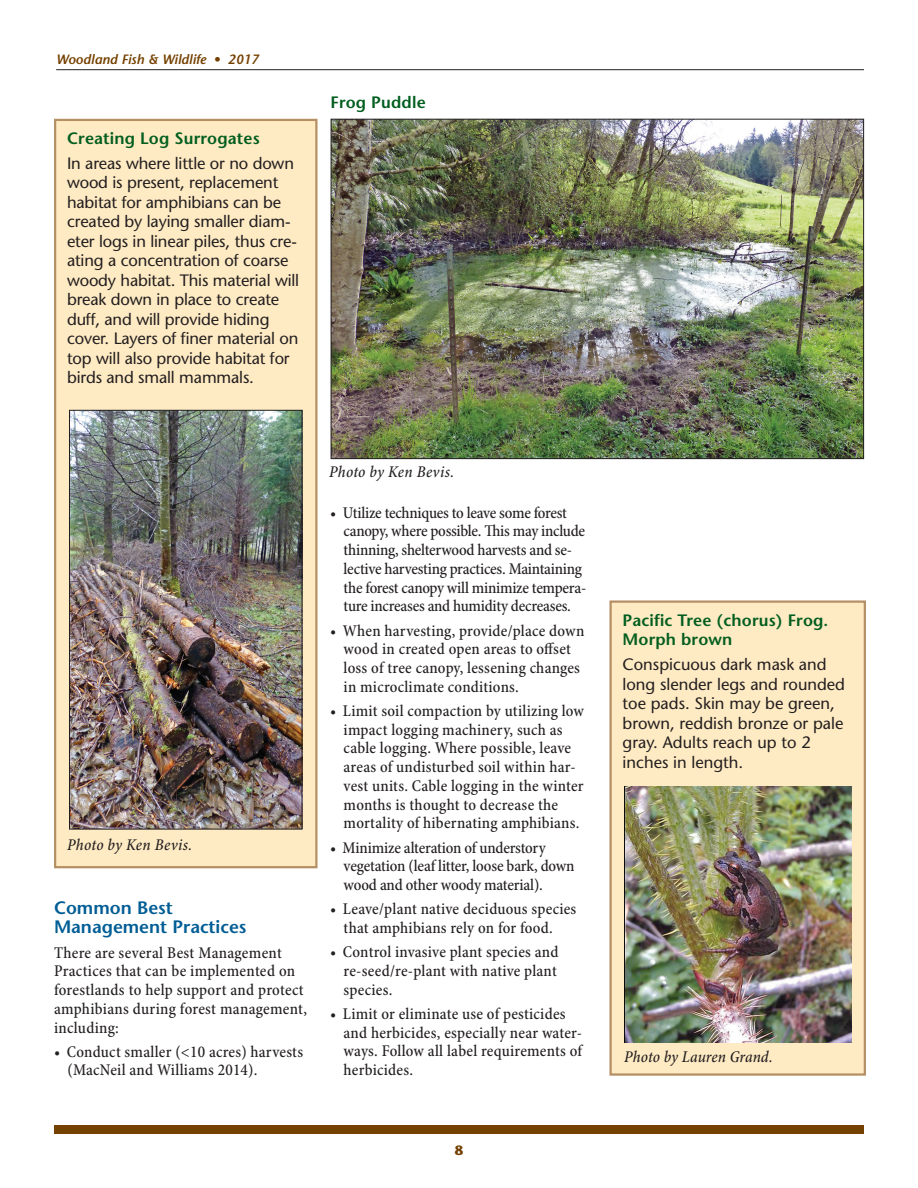
<style>
.page{position:relative;width:918px;height:1188px;background:#fff}
.page>*{position:absolute;margin:0;border:0;box-sizing:border-box;transform-origin:0 0}
.Small_Head_3{font:600 18px/19.5px "Stone Sans Std";color:#005d95}
.Text_indent_with_bul{font:500 condensed 16.5px/18.8px "Minion Pro";letter-spacing:.01em;color:#231f20}
.t1{font:500 16.5px/19.5px "Stone Sans Std";letter-spacing:-.01em;color:#231f20}
.Text_indent_with_bul-2{font:500 condensed 16.5px/18.8px "Minion Pro";letter-spacing:-.015em;color:#231f20}
.Text_indent_with_bul-3{font:500 condensed 16.5px/18.8px "Minion Pro";letter-spacing:-.01em;color:#231f20}
.Small_Head_2{font:600 16.5px/19.5px "Stone Sans Std";letter-spacing:.01em;color:#025e1f}
.t2{font:italic 500 condensed 16.5px "Minion Pro";letter-spacing:.01em;color:#231f20}
.t3{font:italic 600 13.5px "Stone Sans Std";color:#754100}
.t4{font:700 13.5px "Stone Sans Std";color:#754100}
</style>
<div class="page">
<div style="left:54px;top:1125px;width:810px;height:9px;background:#754100"></div>
<hr style="left:56px;top:69px;width:808px;height:1px;background:#231f20">
<div style="left:611px;top:602px;width:254px;height:473px;background:#feeac3"></div>
<div style="left:609px;top:600px;width:257px;height:476px;border:2px solid #b69065"></div>
<img style="left:333px;top:121px;width:529px;height:336px">
<div style="left:55px;top:120px;width:261px;height:747px;background:#feeac3"></div>
<div style="left:54px;top:119px;width:264px;height:749px;border:2px solid #b69065"></div>
<img style="left:71px;top:412px;width:229px;height:416px">
<div style="left:69px;top:410px;width:233px;height:420px;border:1px solid #231f20"></div>
<img style="left:624px;top:786px;width:227px;height:256px">
<p class="t3" style="left:56px;top:51px;width:204px">Woodland Fish &amp; Wildlife • 2017</p>
<p class="Small_Head_2" style="left:67px;top:128px;width:194px">Creating Log Surrogates</p>
<p class="t1" style="left:67px;top:153px;width:234px">In areas where little or no down wood is present, replacement habitat for amphibians can be created by laying smaller diam&shy;eter logs in linear piles, thus cre&shy;ating a concentration of coarse woody habitat. This material will break down in place to create duff, and will provide hiding cover. Layers of finer material on top will also provide habitat for birds and small mammals.</p>
<p class="Small_Head_2" style="left:330px;top:92px;width:97px">Frog Puddle</p>
<p class="t2" style="left:67px;top:834px;width:126px">Photo by Ken Bevis.</p>
<p class="Small_Head_3" style="left:54px;top:898px;width:194px">Common Best<br>Management Practices</p>
<p class="Text_indent_with_bul" style="left:54px;top:944px;width:255px">There are several Best Management<br>Practices that can be implemented on forestlands to help support and protect amphibians during forest management, including:</p>
<p class="Text_indent_with_bul" style="left:68px;top:1043px;width:237px;text-indent:-14px">• Conduct smaller (&lt;10 acres) harvests (MacNeil and Williams 2014).</p>
<p class="t2" style="left:329px;top:462px;width:126px">Photo by Ken Bevis.</p>
<p class="Text_indent_with_bul-2" style="left:344px;top:504px;width:244px;text-indent:-14px">• Utilize techniques to leave some forest canopy, where possible. This may include thinning, shelterwood harvests and se&shy;lective harvesting practices. Maintaining the forest canopy will minimize tempera&shy;ture increases and humidity decreases.</p>
<p class="Text_indent_with_bul" style="left:344px;top:622px;width:242px;text-indent:-14px">• When harvesting, provide/place down wood in created open areas to offset loss of tree canopy, lessening changes in microclimate conditions.</p>
<p class="Text_indent_with_bul" style="left:344px;top:702px;width:242px;text-indent:-14px">• Limit soil compaction by utilizing low impact logging machinery, such as cable logging. Where possible, leave areas of undisturbed soil within har&shy;vest units. Cable logging in the winter months is thought to decrease the mortality of hibernating amphibians.</p>
<p class="Text_indent_with_bul-3" style="left:344px;top:839px;width:232px;text-indent:-14px">• Minimize alteration of understory vegetation (leaf litter, loose bark, down wood and other woody material).</p>
<p class="Text_indent_with_bul" style="left:344px;top:900px;width:234px;text-indent:-14px">• Leave/plant native deciduous species that amphibians rely on for food.</p>
<p class="Text_indent_with_bul" style="left:344px;top:943px;width:216px;text-align:justify;text-indent:-14px">• Control invasive plant species and re-seed/re-plant with native plant species.</p>
<p class="Text_indent_with_bul" style="left:344px;top:1005px;width:240px;text-indent:-14px">• Limit or eliminate use of pesticides and herbicides, especially near water&shy;ways. Follow all label requirements of herbicides.</p>
<p class="t4" style="left:455px;top:1142px;width:10px">8</p>
<p class="Small_Head_2" style="left:623px;top:610px;width:207px">Pacific Tree (chorus) Frog.<br>Morph brown</p>
<p class="t1" style="left:623px;top:655px;width:224px">Conspicuous dark mask and long slender legs and rounded toe pads. Skin may be green, brown, reddish bronze or pale gray. Adults reach up to 2 inches in length.</p>
<p class="t2" style="left:624px;top:1047px;width:150px">Photo by Lauren Grand.</p>
</div>
